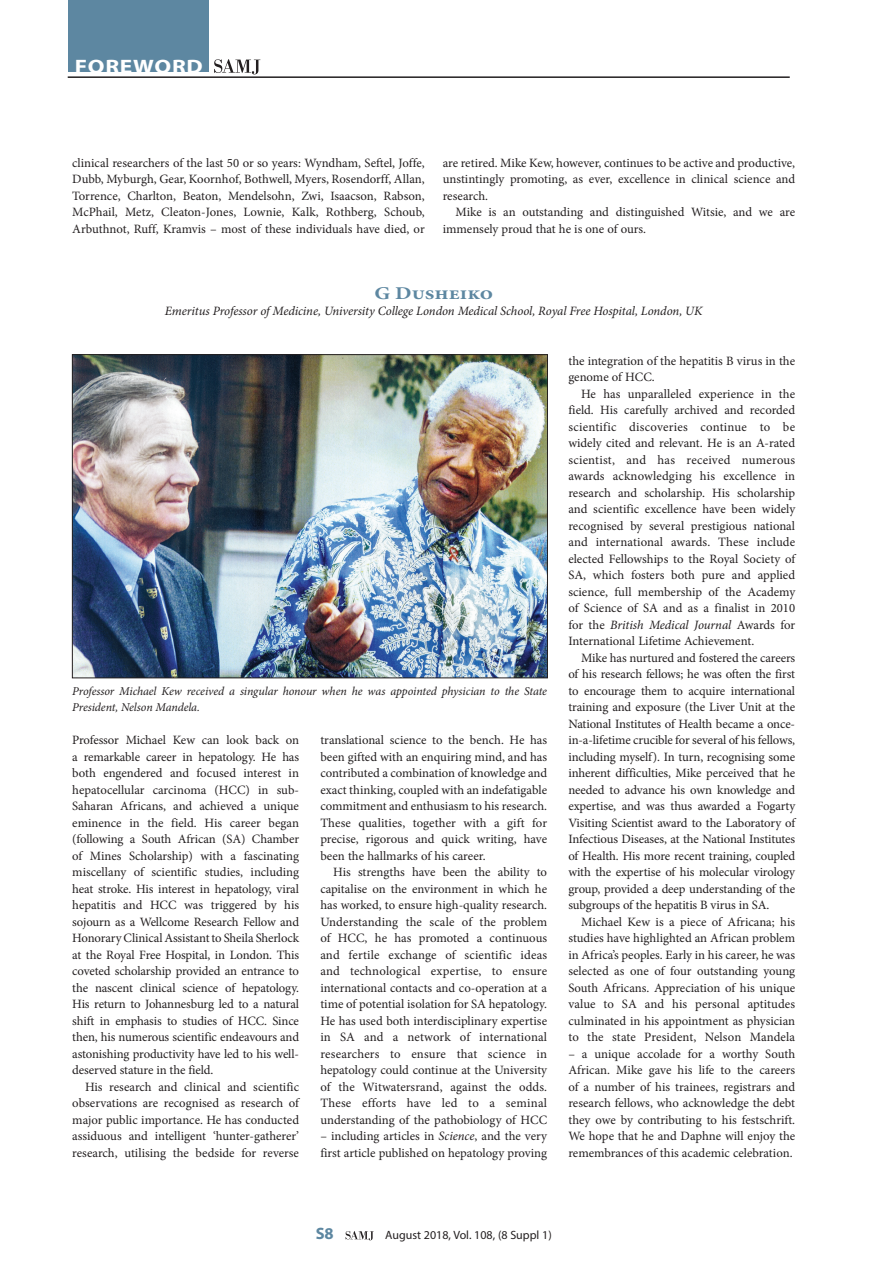
<style>
.page{position:relative;width:893px;height:1263px;background:#fff}
.page>*{position:absolute;margin:0;border:0;box-sizing:border-box;transform-origin:0 0}
.t1{font:700 19.5px "Myriad Pro";letter-spacing:.03em;color:#fff;scale:1.2 1}
.MODIFIED_B_HEAD{font:700 18px "Minion Pro";color:#5d87a1;scale:1.2 1}
.t2{font:700 16.5px "Myriad Pro";color:#5d87a1}
.BODY_TEXT_INDENT{font:12.75px/16.5px "Minion Pro";letter-spacing:-.005em;color:#231f20;text-align:justify}
.BODY_TEXT_1ST_PARAGR{font:12.75px/16.5px "Minion Pro";letter-spacing:-.01em;color:#231f20;text-align:justify}
.AUTHORS_DETAILS{font:italic 12.75px "Minion Pro";letter-spacing:-.01em;color:#231f20}
.CAPTIONS{font:italic 12px/16.5px "Minion Pro";letter-spacing:-.01em;color:#231f20}
.t3{font:12px "Myriad Pro";color:#231f20}
.s1{font-style:italic}
</style>
<div class="page">
<svg style="left:346px;top:1231px;width:28px;height:9px"></svg>
<hr style="left:68px;top:76px;width:722px;height:2px;background:#231f20">
<svg style="left:214px;top:59px;width:46px;height:15px"></svg>
<div style="left:68px;top:0;width:141px;height:72px;background:#5d87a1"></div>
<img style="left:74px;top:356px;width:472px;height:320px">
<div style="left:72px;top:354px;width:476px;height:324px;border:1px solid #231f20"></div>
<h1 class="t1" style="left:75px;top:54px;width:108px">FOREWORD</h1>
<p class="BODY_TEXT_INDENT" style="left:72px;top:154px;width:354px">clinical researchers of the last 50 or so years: Wyndham, Seftel, Joffe, Dubb, Myburgh, Gear, Koornhof, Bothwell, Myers, Rosendorff, Allan, Torrence, Charlton, Beaton, Mendelsohn, Zwi, Isaacson, Rabson, McPhail, Metz, Cleaton-Jones, Lownie, Kalk, Rothberg, Schoub, Arbuthnot, Ruff, Kramvis – most of these individuals have died, or</p>
<p class="BODY_TEXT_INDENT" style="left:443px;top:154px;width:354px">are retired. Mike Kew, however, continues to be active and productive, unstintingly promoting, as ever, excellence in clinical science and research.</p>
<p class="BODY_TEXT_INDENT" style="left:443px;top:204px;width:354px;text-indent:13px">Mike is an outstanding and distinguished Witsie, and we are immensely proud that he is one of ours.</p>
<p class="MODIFIED_B_HEAD" style="left:374px;top:280px;width:100px">G Dusheiko</p>
<p class="AUTHORS_DETAILS" style="left:165px;top:302px;width:539px">Emeritus Professor of Medicine, University College London Medical School, Royal Free Hospital, London, UK</p>
<p class="CAPTIONS" style="left:72px;top:682px;width:476px">Professor Michael Kew received a singular honour when he was appointed physician to the State<br>President, Nelson Mandela.</p>
<p class="BODY_TEXT_1ST_PARAGR" style="left:72px;top:732px;width:228px">Professor Michael Kew can look back on a remarkable career in hepatology. He has both engendered and focused interest in hepatocellular carcinoma (HCC) in sub-Saharan Africans, and achieved a unique eminence in the field. His career began (following a South African (SA) Chamber of Mines Scholarship) with a fascinating miscellany of scientific studies, including heat stroke. His interest in hepatology, viral hepatitis and HCC was triggered by his sojourn as a Wellcome Research Fellow and Honorary Clinical Assistant to Sheila Sherlock at the Royal Free Hospital, in London. This coveted scholarship provided an entrance to the nascent clinical science of hepatology.<br>His return to Johannesburg led to a natural shift in emphasis to studies of HCC. Since then, his numerous scientific endeavours and astonishing productivity have led to his well&shy;deserved stature in the field.</p>
<p class="BODY_TEXT_INDENT" style="left:72px;top:1078px;width:228px;text-indent:13px">His research and clinical and scientific observations are recognised as research of major public importance. He has conducted assiduous and intelligent ‘hunter-gatherer’ research, utilising the bedside for reverse</p>
<p class="BODY_TEXT_INDENT" style="left:320px;top:732px;width:228px">translational science to the bench. He has been gifted with an enquiring mind, and has contributed a combination of knowledge and exact thinking, coupled with an indefatigable commitment and enthusiasm to his research.<br>These qualities, together with a gift for precise, rigorous and quick writing, have been the hallmarks of his career.</p>
<p class="BODY_TEXT_INDENT" style="left:320px;top:864px;width:228px;text-indent:13px">His strengths have been the ability to capitalise on the environment in which he has worked, to ensure high-quality research.<br>Understanding the scale of the problem of HCC, he has promoted a continuous and fertile exchange of scientific ideas and technological expertise, to ensure international contacts and co-operation at a time of potential isolation for SA hepatology.<br>He has used both interdisciplinary expertise in SA and a network of international researchers to ensure that science in hepatology could continue at the University of the Witwatersrand, against the odds.<br>These efforts have led to a seminal understanding of the pathobiology of HCC</p>
<p class="BODY_TEXT_INDENT" style="left:320px;top:1128px;width:228px">– including articles in <span class="s1">Science</span>, and the very first article published on hepatology proving</p>
<p class="BODY_TEXT_INDENT" style="left:568px;top:352px;width:228px">the integration of the hepatitis B virus in the genome of HCC.</p>
<p class="BODY_TEXT_INDENT" style="left:568px;top:385px;width:228px;text-indent:13px">He has unparalleled experience in the field. His carefully archived and recorded scientific discoveries continue to be widely cited and relevant. He is an A-rated scientist, and has received numerous awards acknowledging his excellence in research and scholarship. His scholarship and scientific excellence have been widely recognised by several prestigious national and international awards. These include elected Fellowships to the Royal Society of SA, which fosters both pure and applied science, full membership of the Academy of Science of SA and as a finalist in 2010 for the <span class="s1">British Medical Journal</span> Awards for International Lifetime Achievement.</p>
<p class="BODY_TEXT_INDENT" style="left:568px;top:649px;width:228px;text-indent:13px">Mike has nurtured and fostered the careers of his research fellows; he was often the first to encourage them to acquire international training and exposure (the Liver Unit at the National Institutes of Health became a once&shy;in-a-lifetime crucible for several of his fellows, including myself). In turn, recognising some inherent difficulties, Mike perceived that he needed to advance his own knowledge and expertise, and was thus awarded a Fogarty Visiting Scientist award to the Laboratory of Infectious Diseases, at the National Institutes of Health. His more recent training, coupled with the expertise of his molecular virology group, provided a deep understanding of the subgroups of the hepatitis B virus in SA.</p>
<p class="BODY_TEXT_INDENT" style="left:568px;top:913px;width:228px;text-indent:13px">Michael Kew is a piece of Africana; his studies have highlighted an African problem in Africa’s peoples. Early in his career, he was selected as one of four outstanding young South Africans. Appreciation of his unique value to SA and his personal aptitudes culminated in his appointment as physician to the state President, Nelson Mandela</p>
<p class="BODY_TEXT_INDENT" style="left:568px;top:1045px;width:228px">– a unique accolade for a worthy South African. Mike gave his life to the careers of a number of his trainees, registrars and research fellows, who acknowledge the debt they owe by contributing to his festschrift.<br>We hope that he and Daphne will enjoy the remembrances of this academic celebration.</p>
<p class="t2" style="left:316px;top:1223px;width:20px">S8</p>
<p class="t3" style="left:385px;top:1228px;width:168px">August 2018, Vol. 108, (8 Suppl 1)</p>
</div>
